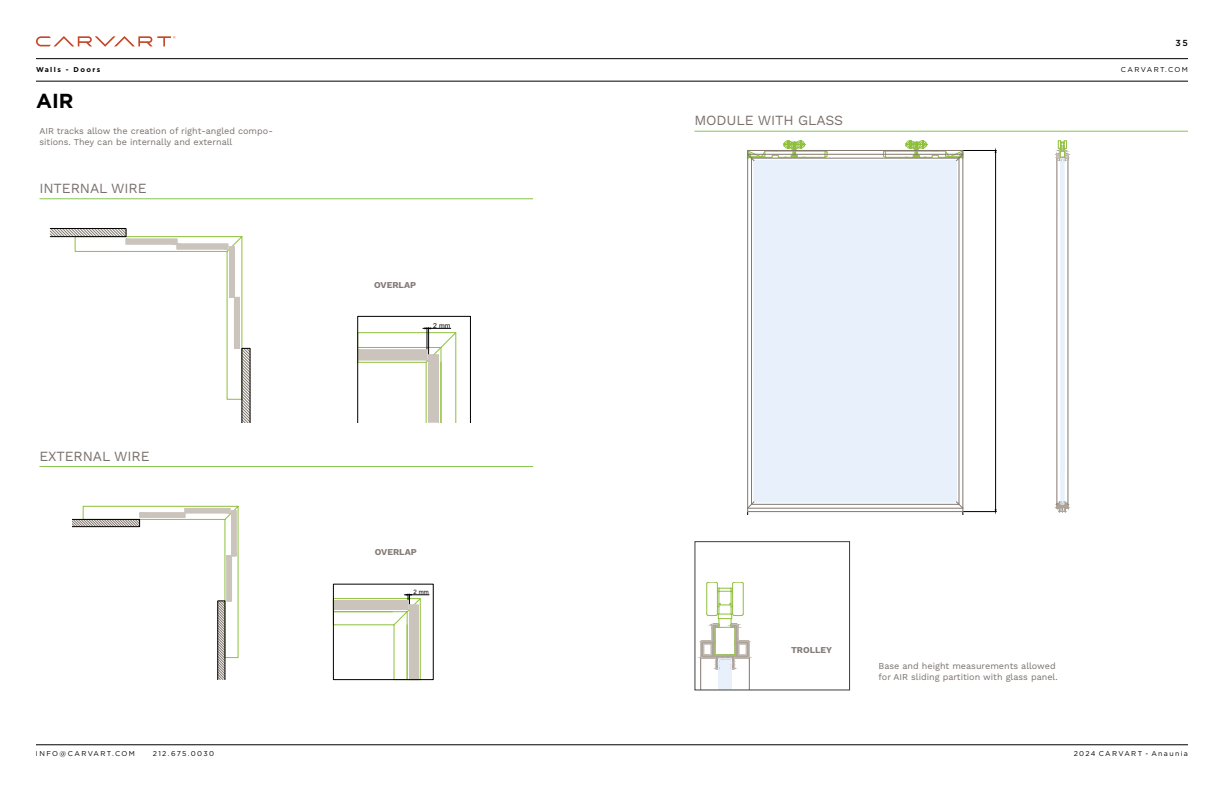
<style>
.page{position:relative;width:1224px;height:792px;background:#fff}
.page>*{position:absolute;margin:0;border:0;box-sizing:border-box;transform-origin:0 0}
.t1{font:700 20.3px "Gotham";color:#000}
.t2{font:14px "Work Sans";letter-spacing:-.01em;color:#7a706b}
.t3{font:9px/10.8px "Work Sans";color:#7a706b}
.t4{font:700 9px "Work Sans";color:#847a76}
.t5{font:500 8.8px "Gotham";color:#000}
.t6{font:7px "Gotham";letter-spacing:.195em;color:#000}
.t7{font:700 7px "Gotham";letter-spacing:.2em;color:#000}
.t8{font:6.8px "Arial";color:#000}
.t9{font:6px "Arial";color:#000}
</style>
<div class="page">
<svg style="left:36px;top:36px;width:140px;height:11px"></svg>
<hr style="left:36px;top:81px;width:1152px;height:1px;background:#000">
<hr style="left:36px;top:58px;width:1152px;height:1px;background:#000">
<hr style="left:36px;top:745px;width:1152px;height:1px;background:#000">
<svg style="left:49px;top:228px;width:422px;height:195px"></svg>
<svg style="left:73px;top:505px;width:361px;height:176px"></svg>
<hr style="left:39px;top:466px;width:494px;height:1px;background:#86c550">
<hr style="left:39px;top:198px;width:494px;height:1px;background:#86c550">
<hr style="left:747px;top:154px;width:1px;height:358px;background:#82786f">
<hr style="left:751px;top:158px;width:1px;height:346px;background:#82786f">
<div style="left:755px;top:161px;width:201px;height:214px;background:#e8f1fb"></div>
<hr style="left:754px;top:161px;width:1px;height:341px;background:#e8f1fb">
<hr style="left:956px;top:161px;width:1px;height:341px;background:#e8f1fb">
<hr style="left:959px;top:158px;width:1px;height:346px;background:#82786f">
<hr style="left:963px;top:150px;width:1px;height:362px;background:#82786f">
<hr style="left:748px;top:150px;width:215px;height:1px;background:#82786f">
<hr style="left:748px;top:154px;width:215px;height:1px;background:#82786f">
<hr style="left:752px;top:158px;width:207px;height:1px;background:#82786f">
<hr style="left:754px;top:160px;width:202px;height:1px;background:#e8f1fb">
<svg style="left:883px;top:141px;width:81px;height:20px"></svg>
<svg style="left:747px;top:141px;width:81px;height:20px"></svg>
<hr style="left:964px;top:150px;width:32px;height:1px;background:#000">
<hr style="left:964px;top:511px;width:32px;height:1px;background:#000">
<hr style="left:995px;top:152px;width:1px;height:358px;background:#000">
<svg style="left:747px;top:375px;width:217px;height:139px;background:#e5ecf4"></svg>
<svg style="left:1056px;top:140px;width:13px;height:372px"></svg>
<hr style="left:694px;top:131px;width:494px;height:1px;background:#86c550">
<svg style="left:700px;top:582px;width:50px;height:106px"></svg>
<div style="left:715px;top:627px;width:20px;height:28px;border:1px solid #8fc03c"></div>
<div style="left:694px;top:541px;width:156px;height:149px;border:1px solid #3c3f40"></div>
<p class="t5" style="left:1175px;top:37px;width:14px">35</p>
<p class="t7" style="left:36px;top:65px;width:66px">Walls - Doors</p>
<p class="t6" style="left:1121px;top:65px;width:69px">CARVART.COM</p>
<h1 class="t1" style="left:36px;top:87px;width:39px">AIR</h1>
<p class="t3" style="left:39px;top:126px;width:235px">AIR tracks allow the creation of right-angled compo&shy;sitions. They can be internally and externall</p>
<h2 class="t2" style="left:39px;top:180px;width:109px">INTERNAL WIRE</h2>
<h2 class="t2" style="left:39px;top:448px;width:112px">EXTERNAL WIRE</h2>
<p class="t4" style="left:374px;top:280px;width:44px">OVERLAP</p>
<p class="t8" style="left:433px;top:320px;width:19px">2 mm</p>
<p class="t4" style="left:375px;top:547px;width:44px">OVERLAP</p>
<p class="t9" style="left:414px;top:588px;width:17px">2 mm</p>
<h2 class="t2" style="left:694px;top:112px;width:150px">MODULE WITH GLASS</h2>
<p class="t4" style="left:791px;top:645px;width:43px">TROLLEY</p>
<p class="t3" style="left:879px;top:661px;width:181px">Base and height measurements allowed for AIR sliding partition with glass panel.</p>
<p class="t6" style="left:153px;top:749px;width:63px">212.675.0030</p>
<p class="t6" style="left:36px;top:749px;width:100px">INFO@CARVART.COM</p>
<p class="t6" style="left:1074px;top:749px;width:116px">2024 CARVART - Anaunia</p>
</div>
